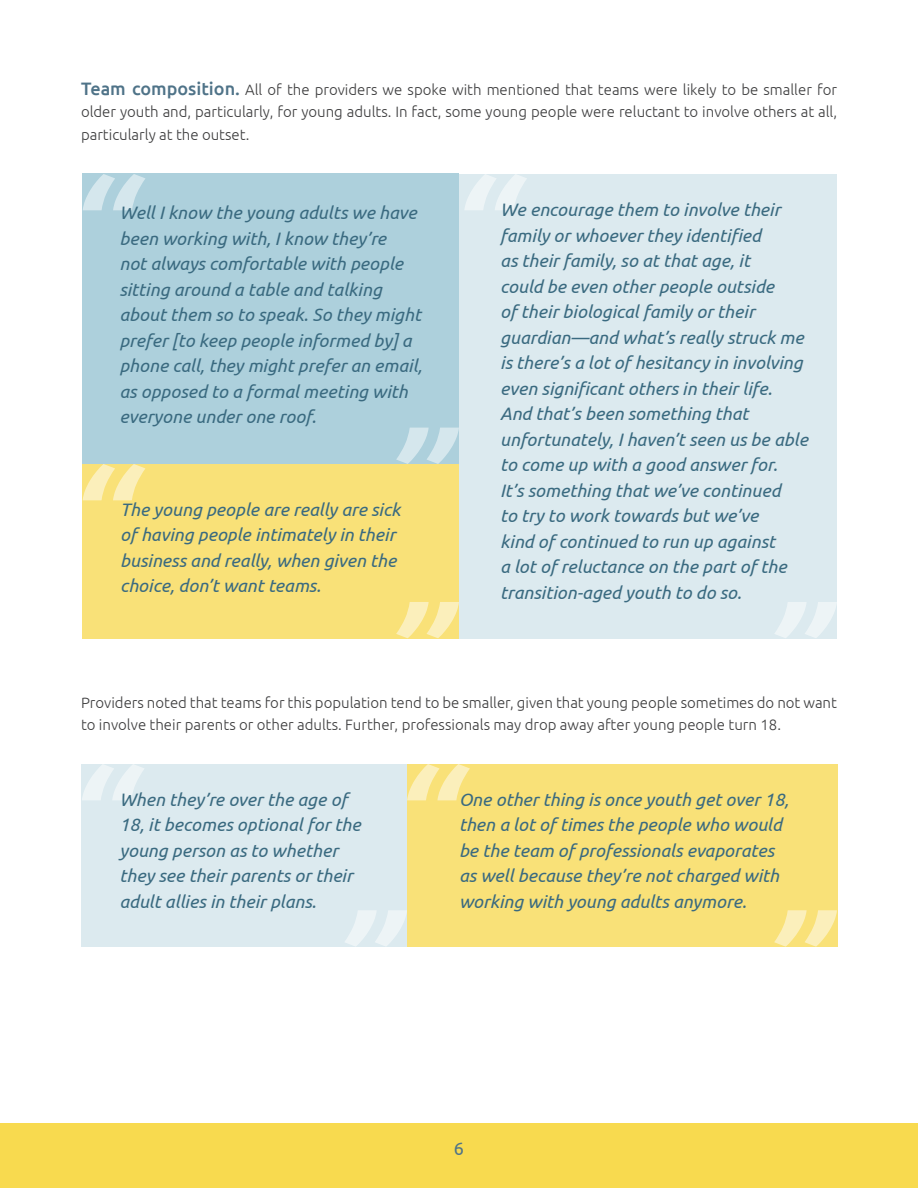
<style>
.page{position:relative;width:918px;height:1188px;background:#fff}
.page>*{position:absolute;margin:0;border:0;box-sizing:border-box;transform-origin:0 0}
.quote{font:italic 18px/25.5px "Ubuntu";color:#3a6a80}
.t1{font:18px "Ubuntu";color:#4f7388}
.main_body{font:300 15px/22.5px "Ubuntu";color:#3e3e3f;text-align:justify}
.s1{font-weight:500;font-size:18px;color:#4f7388}
</style>
<div class="page">
<div style="left:0;top:1124px;width:918px;height:64px;background:#f8da4f"></div>
<div style="left:83px;top:174px;width:376px;height:290px;background:#add0dc"></div>
<div style="left:83px;top:464px;width:376px;height:174px;background:#f9e178"></div>
<div style="left:407px;top:764px;width:431px;height:183px;background:#f9e178"></div>
<div style="left:459px;top:174px;width:378px;height:464px;background:#dceaef"></div>
<div style="left:82px;top:764px;width:325px;height:183px;background:#dceaef"></div>
<svg style="left:83px;top:174px;width:62px;height:36px"></svg>
<svg style="left:83px;top:464px;width:62px;height:36px"></svg>
<svg style="left:407px;top:764px;width:63px;height:36px"></svg>
<svg style="left:465px;top:174px;width:62px;height:36px"></svg>
<svg style="left:82px;top:764px;width:62px;height:36px"></svg>
<svg style="left:396px;top:428px;width:63px;height:36px"></svg>
<svg style="left:396px;top:602px;width:63px;height:36px"></svg>
<svg style="left:774px;top:910px;width:63px;height:37px"></svg>
<svg style="left:775px;top:602px;width:62px;height:36px"></svg>
<svg style="left:345px;top:910px;width:62px;height:36px"></svg>
<p class="main_body" style="left:81px;top:78px;width:758px"><span class="s1">Team composition.</span> All of the providers we spoke with mentioned that teams were likely to be smaller for older youth and, particularly, for young adults. In fact, some young people were reluctant to involve others at all, particularly at the outset.</p>
<p class="quote" style="left:119px;top:200px;width:304px">Well I know the young adults we have been working with, I know they’re<br>not always comfortable with people sitting around a table and talking about them so to speak. So they might prefer [to keep people informed by] a phone call, they might prefer an email, as opposed to a formal meeting with everyone under one roof.</p>
<p class="quote" style="left:120px;top:496px;width:282px">The young people are really are sick of having people intimately in their business and really, when given the choice, don’t want teams.</p>
<p class="quote" style="left:500px;top:196px;width:309px">We encourage them to involve their family or whoever they identified<br>as their family, so at that age, it<br>could be even other people outside<br>of their biological family or their guardian—and what’s really struck me is there’s a lot of hesitancy in involving even significant others in their life.<br>And that’s been something that unfortunately, I haven’t seen us be able to come up with a good answer for.<br>It’s something that we’ve continued<br>to try to work towards but we’ve<br>kind of continued to run up against<br>a lot of reluctance on the part of the transition-aged youth to do so.</p>
<p class="main_body" style="left:81px;top:691px;width:758px">Providers noted that teams for this population tend to be smaller, given that young people sometimes do not want to involve their parents or other adults. Further, professionals may drop away after young people turn 18.</p>
<p class="quote" style="left:119px;top:786px;width:243px">When they’re over the age of<br>18, it becomes optional for the young person as to whether they see their parents or their adult allies in their plans.</p>
<p class="quote" style="left:459px;top:786px;width:331px">One other thing is once youth get over 18, then a lot of times the people who would be the team of professionals evaporates as well because they’re not charged with working with young adults anymore.</p>
<p class="t1" style="left:454px;top:1137px;width:12px">6</p>
</div>
